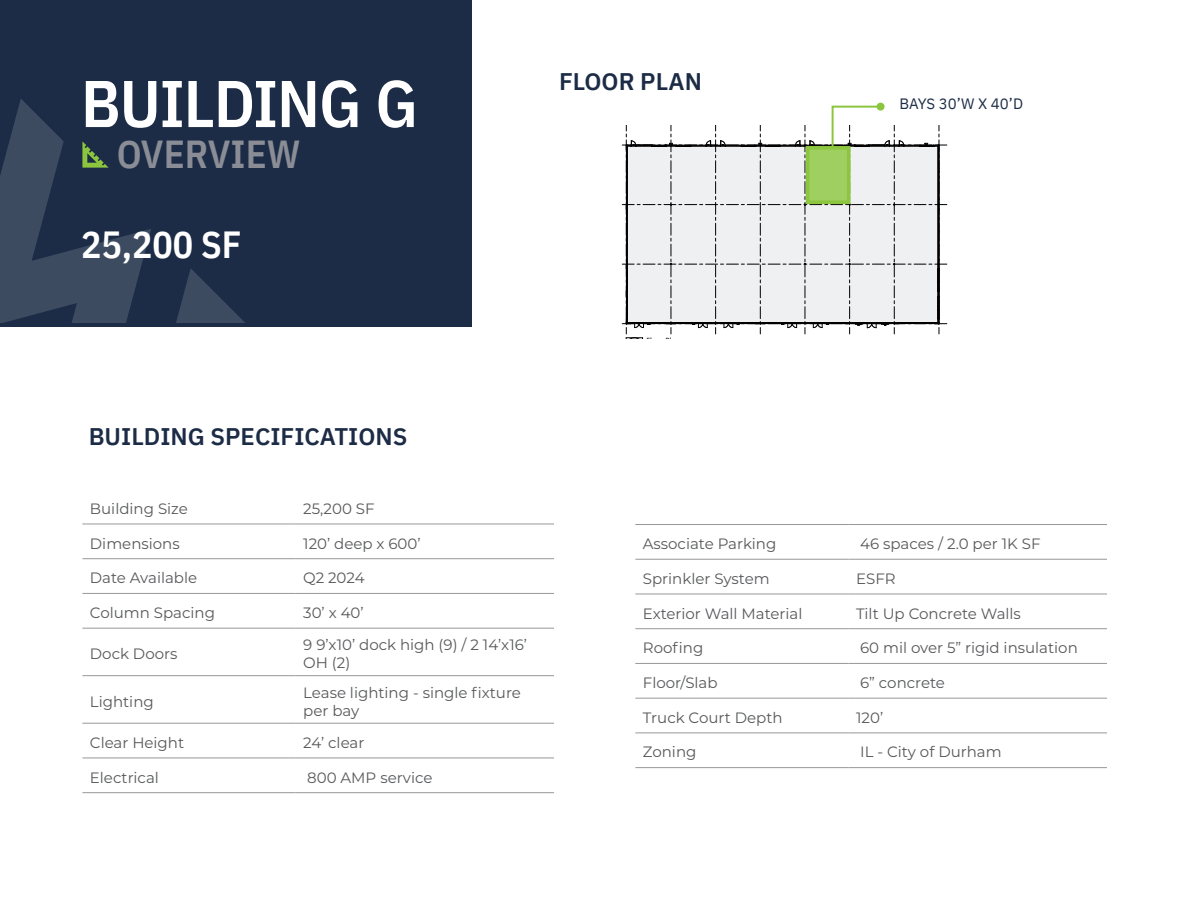
<style>
.page{position:relative;width:1188px;height:918px;background:#fff}
.page>*{position:absolute;margin:0;border:0;box-sizing:border-box;transform-origin:0 0}
.t1{font:600 66px "IBM Plex Sans Cond";letter-spacing:-.02em;color:#fff}
.t2{font:600 39px "IBM Plex Sans Cond";color:#8a8d95}
.t3{font:600 37.8px "IBM Plex Sans Cond";color:#fff}
.t4{font:600 24px "IBM Plex Sans";color:#1c2c46}
.Table_1_Value{font:15px/18px "Montserrat";color:#57585a}
.Table_1_Label{font:15px "Montserrat";color:#57585a}
.t5{font:15px "IBM Plex Sans";letter-spacing:-.01em;color:#1c2c46}
.t6{font:6.3px "Arial";color:#000}
.t7{font:4.8px "Calibri";color:#000}
</style>
<div class="page">
<div style="left:0;top:0;width:472px;height:326px;background:#1c2c46"></div>
<svg style="left:176px;top:269px;width:68px;height:53px"></svg>
<svg style="left:0;top:99px;width:151px;height:223px"></svg>
<hr style="left:82px;top:524px;width:214px;height:1px;background:#96989b">
<hr style="left:296px;top:524px;width:258px;height:1px;background:#96989b">
<hr style="left:82px;top:558px;width:214px;height:1px;background:#96989b">
<hr style="left:82px;top:593px;width:214px;height:1px;background:#96989b">
<hr style="left:82px;top:675px;width:214px;height:1px;background:#96989b">
<hr style="left:82px;top:723px;width:214px;height:1px;background:#96989b">
<hr style="left:82px;top:758px;width:214px;height:1px;background:#96989b">
<hr style="left:82px;top:792px;width:214px;height:1px;background:#96989b">
<hr style="left:296px;top:758px;width:258px;height:1px;background:#96989b">
<hr style="left:296px;top:792px;width:258px;height:1px;background:#96989b">
<hr style="left:296px;top:558px;width:258px;height:1px;background:#96989b">
<hr style="left:296px;top:675px;width:258px;height:1px;background:#96989b">
<hr style="left:296px;top:723px;width:258px;height:1px;background:#96989b">
<hr style="left:296px;top:593px;width:258px;height:1px;background:#96989b">
<hr style="left:82px;top:628px;width:214px;height:1px;background:#96989b">
<hr style="left:296px;top:628px;width:258px;height:1px;background:#96989b">
<hr style="left:635px;top:524px;width:214px;height:1px;background:#96989b">
<hr style="left:849px;top:524px;width:258px;height:1px;background:#96989b">
<hr style="left:635px;top:559px;width:214px;height:1px;background:#96989b">
<hr style="left:635px;top:594px;width:214px;height:1px;background:#96989b">
<hr style="left:635px;top:628px;width:214px;height:1px;background:#96989b">
<hr style="left:635px;top:663px;width:214px;height:1px;background:#96989b">
<hr style="left:635px;top:698px;width:214px;height:1px;background:#96989b">
<hr style="left:635px;top:733px;width:214px;height:1px;background:#96989b">
<hr style="left:635px;top:767px;width:214px;height:1px;background:#96989b">
<hr style="left:849px;top:559px;width:258px;height:1px;background:#96989b">
<hr style="left:849px;top:594px;width:258px;height:1px;background:#96989b">
<hr style="left:849px;top:628px;width:258px;height:1px;background:#96989b">
<hr style="left:849px;top:767px;width:258px;height:1px;background:#96989b">
<hr style="left:849px;top:663px;width:258px;height:1px;background:#96989b">
<hr style="left:849px;top:698px;width:258px;height:1px;background:#96989b">
<hr style="left:849px;top:733px;width:258px;height:1px;background:#96989b">
<svg style="left:622px;top:105px;width:325px;height:234px"></svg>
<div style="left:877px;top:103px;width:8px;height:8px;background:#8bc63e;border-radius:50%"></div>
<p class="t1" style="left:81px;top:52px;width:338px">BUILDING G</p>
<p class="t2" style="left:117px;top:123px;width:185px">OVERVIEW</p>
<p class="t3" style="left:81px;top:215px;width:162px">25,200 SF</p>
<p class="t7" style="left:672px;top:75px;width:43px"><sup>2.</sup> 3/32" = 1'-0"</p>
<p class="t4" style="left:559px;top:63px;width:144px">FLOOR PLAN</p>
<p class="t6" style="left:937px;top:93px;width:5px">8</p>
<p class="t5" style="left:900px;top:92px;width:125px">BAYS 30’W X 40’D</p>
<p class="t4" style="left:89px;top:418px;width:320px">BUILDING SPECIFICATIONS</p>
<p class="Table_1_Label" style="left:90px;top:498px;width:99px">Building Size</p>
<p class="Table_1_Value" style="left:303px;top:499px;width:73px">25,200 SF</p>
<p class="Table_1_Label" style="left:90px;top:533px;width:91px">Dimensions</p>
<p class="Table_1_Value" style="left:303px;top:534px;width:119px">120’ deep x 600’</p>
<p class="Table_1_Label" style="left:90px;top:568px;width:109px">Date Available</p>
<p class="Table_1_Value" style="left:303px;top:568px;width:63px">Q2 2024</p>
<p class="Table_1_Label" style="left:90px;top:602px;width:127px">Column Spacing</p>
<p class="Table_1_Value" style="left:303px;top:603px;width:62px">30’ x 40’</p>
<p class="Table_1_Label" style="left:90px;top:644px;width:89px">Dock Doors</p>
<p class="Table_1_Value" style="left:303px;top:635px;width:225px">9 9’x10’ dock high (9) / 2 14’x16’<br>OH (2)</p>
<p class="Table_1_Label" style="left:90px;top:691px;width:65px">Lighting</p>
<p class="Table_1_Value" style="left:303px;top:683px;width:219px">Lease lighting - single fixture per bay</p>
<p class="Table_1_Label" style="left:90px;top:732px;width:96px">Clear Height</p>
<p class="Table_1_Value" style="left:303px;top:733px;width:63px">24’ clear</p>
<p class="Table_1_Label" style="left:90px;top:767px;width:71px">Electrical</p>
<p class="Table_1_Value" style="left:307px;top:768px;width:127px">800 AMP service</p>
<p class="Table_1_Label" style="left:643px;top:534px;width:135px">Associate Parking</p>
<p class="Table_1_Value" style="left:860px;top:534px;width:182px">46 spaces / 2.0 per 1K SF</p>
<p class="Table_1_Label" style="left:643px;top:568px;width:128px">Sprinkler System</p>
<p class="Table_1_Value" style="left:856px;top:569px;width:41px">ESFR</p>
<p class="Table_1_Label" style="left:643px;top:603px;width:161px">Exterior Wall Material</p>
<p class="Table_1_Value" style="left:856px;top:604px;width:166px">Tilt Up Concrete Walls</p>
<p class="Table_1_Label" style="left:643px;top:638px;width:62px">Roofing</p>
<p class="Table_1_Value" style="left:860px;top:638px;width:219px">60 mil over 5” rigid insulation</p>
<p class="Table_1_Label" style="left:643px;top:672px;width:76px">Floor/Slab</p>
<p class="Table_1_Value" style="left:860px;top:673px;width:86px">6” concrete</p>
<p class="Table_1_Label" style="left:643px;top:707px;width:141px">Truck Court Depth</p>
<p class="Table_1_Value" style="left:856px;top:708px;width:28px">120’</p>
<p class="Table_1_Label" style="left:643px;top:742px;width:55px">Zoning</p>
<p class="Table_1_Value" style="left:860px;top:743px;width:143px">IL - City of Durham</p>
</div>
